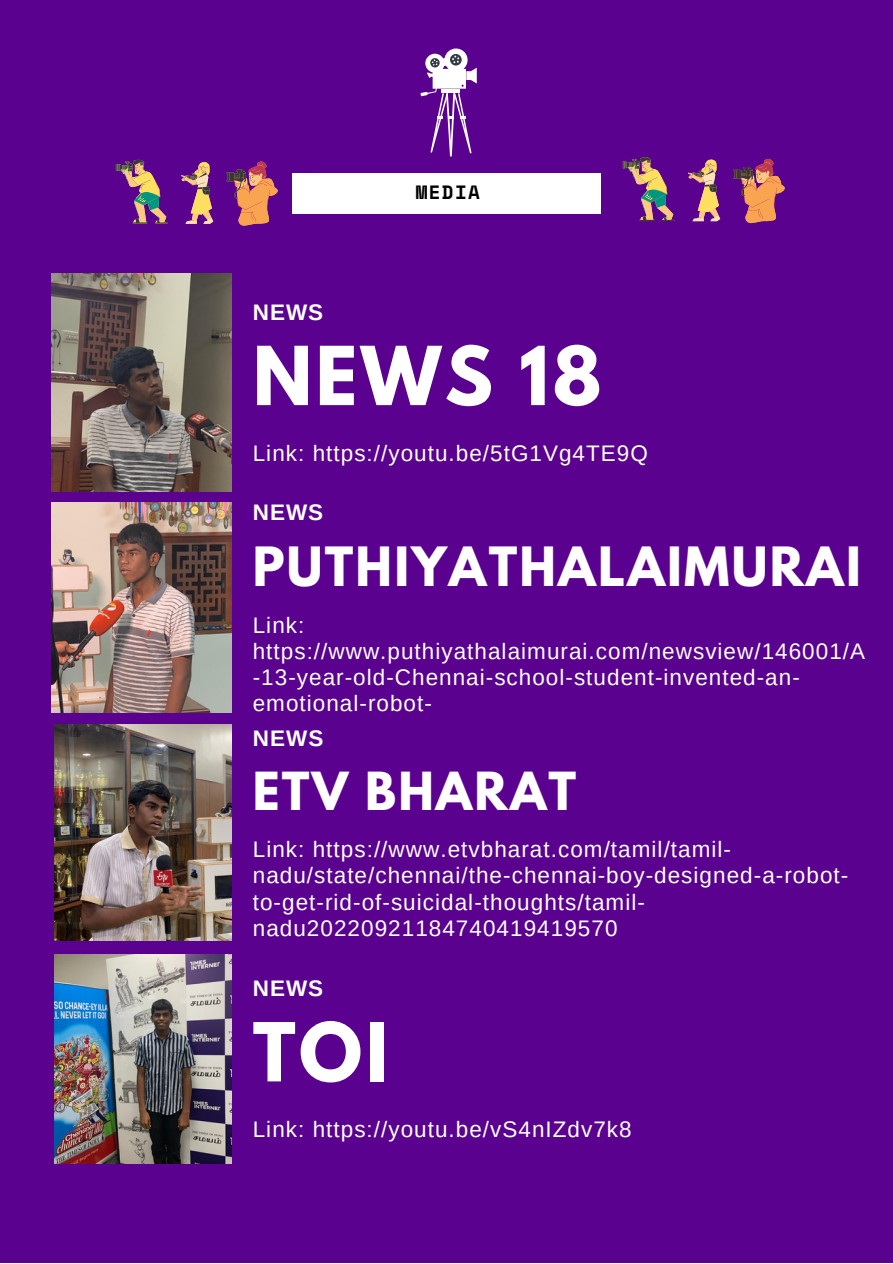
<style>
.page{position:relative;width:893px;height:1264px;background:#fff}
.page>*{position:absolute;margin:0;border:0;box-sizing:border-box;transform-origin:0 0}
.t1{font:700 72px "League Spartan";letter-spacing:.045em;color:#fff}
.t2{font:700 48px "League Spartan";letter-spacing:.045em;color:#fff}
.t3{font:700 46.5px "League Spartan";letter-spacing:.045em;color:#fff}
.t4{font:22.5px/26.1px "Arimo";letter-spacing:.045em;color:#fff}
.t5{font:700 22.5px "Arimo";letter-spacing:.045em;color:#fff}
.t6{font:700 19.2px "Space Mono";letter-spacing:.07em;color:#000}
</style>
<div class="page">
<div style="left:0;top:0;width:892px;height:1262px;background:#5a028f"></div>
<div style="left:292px;top:174px;width:308px;height:40px;background:#fff"></div>
<svg style="left:420px;top:48px;width:56px;height:108px"></svg>
<svg style="left:226px;top:161px;width:52px;height:65px"></svg>
<svg style="left:181px;top:162px;width:32px;height:62px"></svg>
<svg style="left:116px;top:159px;width:51px;height:64px"></svg>
<svg style="left:733px;top:159px;width:52px;height:65px"></svg>
<svg style="left:688px;top:159px;width:32px;height:62px"></svg>
<svg style="left:622px;top:157px;width:52px;height:64px"></svg>
<img style="left:51px;top:273px;width:180px;height:218px">
<img style="left:51px;top:503px;width:180px;height:209px">
<img style="left:54px;top:725px;width:177px;height:215px">
<img style="left:54px;top:954px;width:177px;height:209px">
<p class="t5" style="left:253px;top:299px;width:72px">NEWS</p>
<p class="t6" style="left:416px;top:178px;width:66px">MEDIA</p>
<p class="t1" style="left:253px;top:340px;width:350px">NEWS 18</p>
<p class="t4" style="left:253px;top:440px;width:396px">Link: https://youtu.be/5tG1Vg4TE9Q</p>
<p class="t5" style="left:253px;top:500px;width:72px">NEWS</p>
<p class="t2" style="left:253px;top:543px;width:609px">PUTHIYATHALAIMURAI</p>
<p class="t4" style="left:253px;top:612px;width:614px">Link: https://www.puthiyathalaimurai.com/newsview/146001/A -13-year-old-Chennai-school-student-invented-an&shy;emotional-robot-</p>
<p class="t5" style="left:253px;top:725px;width:72px">NEWS</p>
<p class="t3" style="left:253px;top:767px;width:325px">ETV BHARAT</p>
<p class="t4" style="left:253px;top:836px;width:597px">Link: https://www.etvbharat.com/tamil/tamil&shy;nadu/state/chennai/the-chennai-boy-designed-a-robot&shy;to-get-rid-of-suicidal-thoughts/tamil&shy;nadu20220921184740419419570</p>
<p class="t5" style="left:253px;top:975px;width:72px">NEWS</p>
<p class="t1" style="left:253px;top:1016px;width:136px">TOI</p>
<p class="t4" style="left:253px;top:1115px;width:380px">Link: https://youtu.be/vS4nIZdv7k8</p>
</div>
